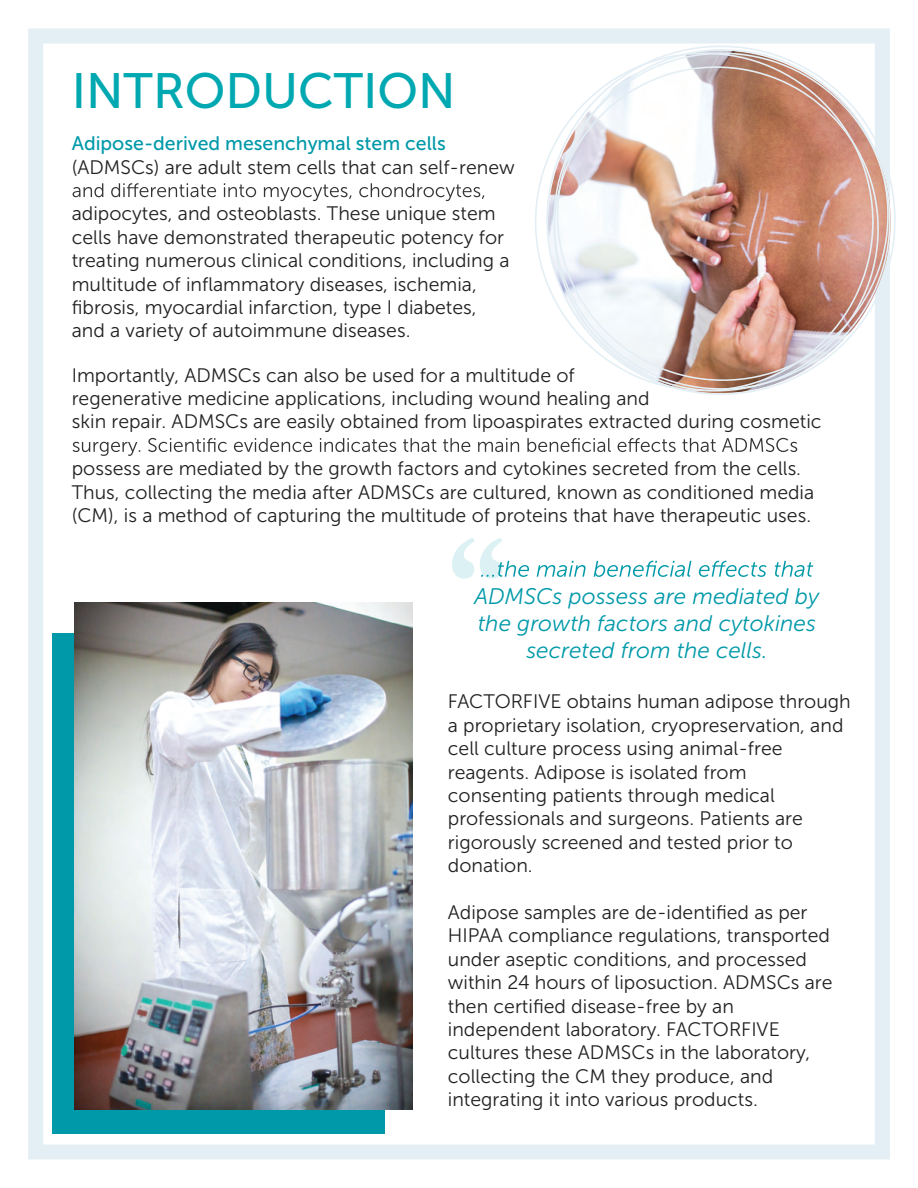
<style>
.page{position:relative;width:918px;height:1188px;background:#fff}
.page>*{position:absolute;margin:0;border:0;box-sizing:border-box;transform-origin:0 0}
.t1{font:49.5px "Museo Sans 500";color:#00a8b1}
.t2{font:italic 22.5px/27px "Museo Sans 300";color:#0099a9;text-align:center}
.t3{font:19.5px/23.4px "Museo Sans 300";color:#212121}
.t4{font:19.5px "Museo Sans 500";color:#0099a9}
</style>
<div class="page">
<div style="left:28px;top:28px;width:862px;height:1132px;border:15px solid #e4eff5"></div>
<div style="left:52px;top:634px;width:333px;height:500px;background:#0099a9"></div>
<img style="left:548px;top:51px;width:343px;height:342px;border-radius:171px">
<svg style="left:73px;top:183px;width:411px;height:18px"></svg>
<svg style="left:73px;top:438px;width:724px;height:18px"></svg>
<img style="left:75px;top:603px;width:338px;height:507px">
<svg style="left:452px;top:538px;width:361px;height:41px"></svg>
<h1 class="t1" style="left:72px;top:63px;width:385px">INTRODUCTION</h1>
<p class="t4" style="left:72px;top:133px;width:376px">Adipose-derived mesenchymal stem cells</p>
<p class="t3" style="left:72px;top:155px;width:445px">(ADMSCs) are adult stem cells that can self-renew</p>
<p class="t3" style="left:72px;top:202px;width:439px">adipocytes, and osteoblasts. These unique stem cells have demonstrated therapeutic potency for treating numerous clinical conditions, including a multitude of inflammatory diseases, ischemia, fibrosis, myocardial infarction, type I diabetes, and a variety of autoimmune diseases.</p>
<p class="t3" style="left:72px;top:363px;width:751px">Importantly, ADMSCs can also be used for a multitude of<br>regenerative medicine applications, including wound healing and<br>skin repair. ADMSCs are easily obtained from lipoaspirates extracted during cosmetic</p>
<p class="t3" style="left:72px;top:457px;width:744px">possess are mediated by the growth factors and cytokines secreted from the cells.<br>Thus, collecting the media after ADMSCs are cultured, known as conditioned media (CM), is a method of capturing the multitude of proteins that have therapeutic uses.</p>
<p class="t2" style="left:474px;top:583px;width:347px">ADMSCs possess are mediated by the growth factors and cytokines secreted from the cells.</p>
<p class="t3" style="left:448px;top:690px;width:404px">FACTORFIVE obtains human adipose through a proprietary isolation, cryopreservation, and cell culture process using animal-free reagents. Adipose is isolated from consenting patients through medical professionals and surgeons. Patients are rigorously screened and tested prior to donation.</p>
<p class="t3" style="left:448px;top:901px;width:386px">Adipose samples are de-identified as per HIPAA compliance regulations, transported under aseptic conditions, and processed within 24 hours of liposuction. ADMSCs are then certified disease-free by an independent laboratory. FACTORFIVE cultures these ADMSCs in the laboratory, collecting the CM they produce, and integrating it into various products.</p>
</div>
